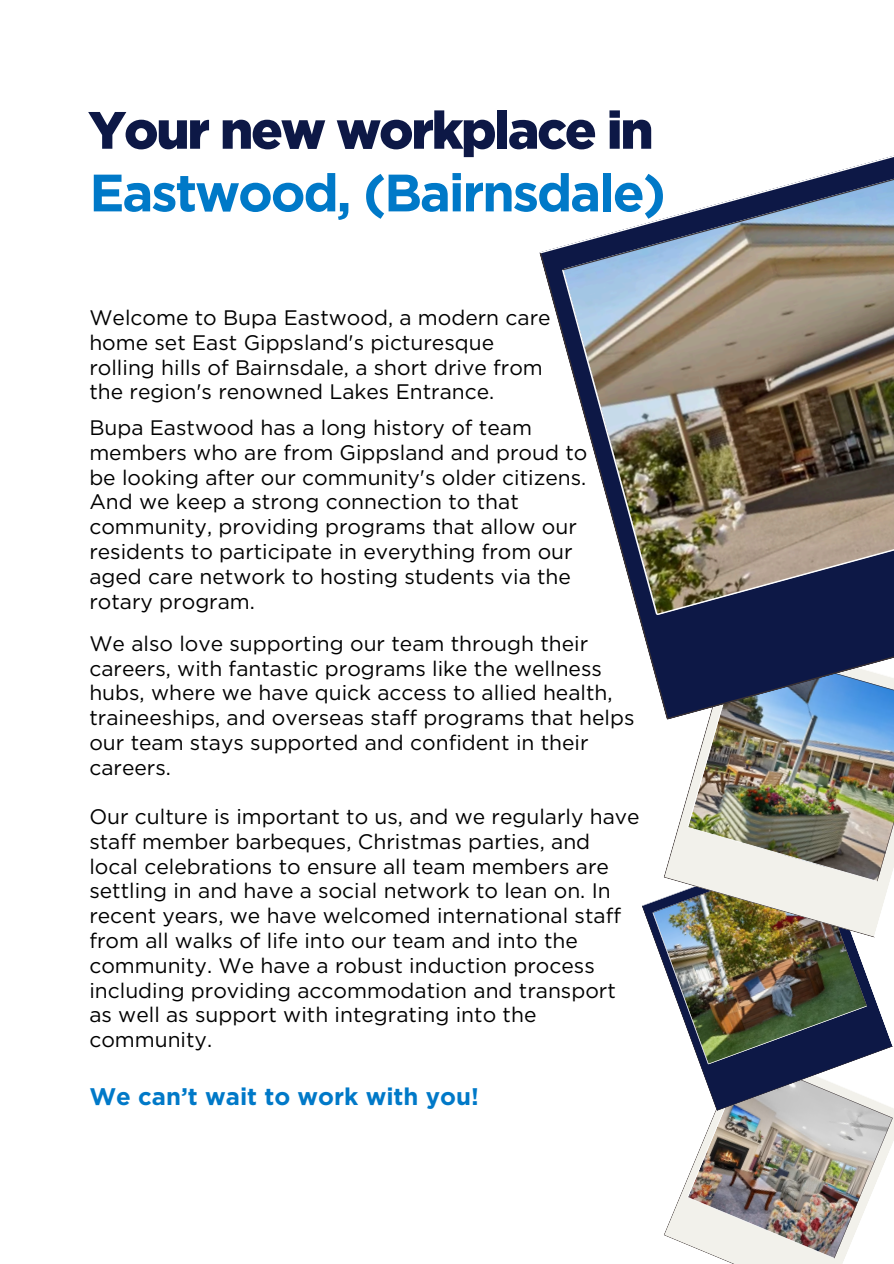
<style>
.page{position:relative;width:894px;height:1264px;background:#fff}
.page>*{position:absolute;margin:0;border:0;box-sizing:border-box;transform-origin:0 0}
.t1{font:700 52.5px "Gotham";letter-spacing:-.04em;color:#0079c8}
.t2{font:900 52.5px "Gotham";letter-spacing:-.04em;color:#0d1846}
.t3{font:700 24px "Gotham";color:#0079c8}
.t4{font:21px/24.8px "Gotham";color:#000}
</style>
<div class="page">
<svg style="left:664px;top:1179px;width:23px;height:66px;fill:#f2f1eb"></svg>
<img style="left:687px;top:1110px;width:206px;height:153px">
<svg style="left:699px;top:1064px;width:194px;height:46px"></svg>
<img style="left:642px;top:898px;width:251px;height:166px">
<svg style="left:663px;top:719px;width:24px;height:218px"></svg>
<img style="left:687px;top:719px;width:206px;height:218px">
<svg style="left:638px;top:615px;width:255px;height:104px;background:#384a74"></svg>
<img style="left:539px;top:156px;width:354px;height:459px">
<p class="t2" style="left:88px;top:107px;width:566px">Your new workplace in</p>
<p class="t1" style="left:89px;top:169px;width:578px">Eastwood, (Bairnsdale)</p>
<p class="t4" style="left:89px;top:305px;width:462px">Welcome to Bupa Eastwood, a modern care home set East Gippsland's picturesque rolling hills of Bairnsdale, a short drive from the region's renowned Lakes Entrance.</p>
<p class="t4" style="left:89px;top:415px;width:499px">Bupa Eastwood has a long history of team members who are from Gippsland and proud to be looking after our community's older citizens.<br>And we keep a strong connection to that community, providing programs that allow our residents to participate in everything from our aged care network to hosting students via the rotary program.</p>
<p class="t4" style="left:89px;top:631px;width:546px">We also love supporting our team through their careers, with fantastic programs like the wellness hubs, where we have quick access to allied health, traineeships, and overseas staff programs that helps our team stays supported and confident in their careers.</p>
<p class="t4" style="left:89px;top:804px;width:551px">Our culture is important to us, and we regularly have staff member barbeques, Christmas parties, and local celebrations to ensure all team members are settling in and have a social network to lean on. In recent years, we have welcomed international staff from all walks of life into our team and into the community. We have a robust induction process including providing accommodation and transport as well as support with integrating into the community.</p>
<p class="t3" style="left:89px;top:1085px;width:391px">We can’t wait to work with you!</p>
</div>
